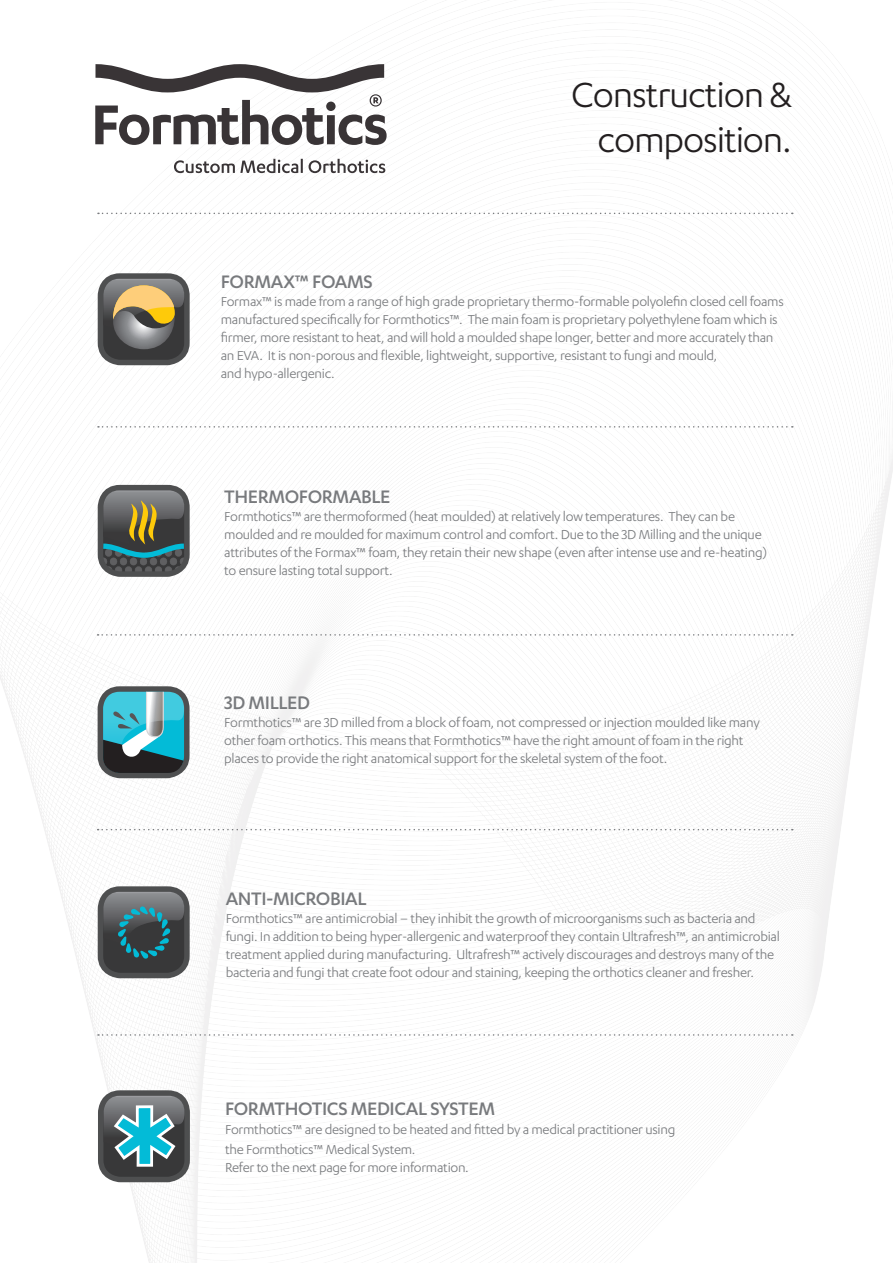
<style>
.page{position:relative;width:893px;height:1263px;background:#fff}
.page>*{position:absolute;margin:0;border:0;box-sizing:border-box;transform-origin:0 0}
.FT_tabs{font:40.5px "Karbon";letter-spacing:-.03em;color:#231f20}
.FT_tabs-2{font:500 21px "Karbon";letter-spacing:-.02em;color:#787a7d}
.FT_tabs-3{font:15px/18px "Karbon";letter-spacing:-.02em;color:#787a7d}
</style>
<div class="page">
<img style="left:0;top:12px;width:893px;height:1251px">
<svg style="left:174px;top:159px;width:211px;height:14px"></svg>
<svg style="left:95px;top:64px;width:292px;height:81px"></svg>
<svg style="left:98px;top:213px;width:695px;height:1px"></svg>
<svg style="left:98px;top:426px;width:695px;height:2px"></svg>
<svg style="left:98px;top:634px;width:695px;height:2px"></svg>
<svg style="left:98px;top:829px;width:695px;height:1px"></svg>
<svg style="left:98px;top:1034px;width:695px;height:2px"></svg>
<img style="left:100px;top:560px;width:87px;height:13px">
<div style="left:98px;top:485px;width:92px;height:92px;border:5px solid #4e4f50;border-radius:20px"></div>
<div style="left:98px;top:686px;width:92px;height:92px;border:5px solid #4e4f50;border-radius:20px"></div>
<svg style="left:103px;top:691px;width:81px;height:82px;background:#4a99a5"></svg>
<div style="left:101px;top:1093px;width:86px;height:86px;background:#383839;border-radius:20px"></div>
<div style="left:98px;top:1090px;width:92px;height:92px;border:5px solid #4e4f50;border-radius:20px"></div>
<div style="left:100px;top:276px;width:87px;height:86px;background:#383839;border-radius:20px"></div>
<div style="left:98px;top:273px;width:92px;height:92px;border:5px solid #4e4f50;border-radius:20px"></div>
<svg style="left:103px;top:279px;width:81px;height:70px"></svg>
<div style="left:100px;top:889px;width:87px;height:86px;background:#383839;border-radius:20px"></div>
<div style="left:98px;top:886px;width:92px;height:92px;border:5px solid #4e4f50;border-radius:20px"></div>
<svg style="left:103px;top:892px;width:81px;height:67px"></svg>
<svg style="left:98px;top:490px;width:91px;height:70px;background:#5e675c"></svg>
<svg style="left:104px;top:1096px;width:81px;height:72px"></svg>
<p class="FT_tabs" style="left:571px;top:72px;width:222px">Construction &amp;</p>
<p class="FT_tabs" style="left:597px;top:117px;width:196px">composition.</p>
<p class="FT_tabs-2" style="left:221px;top:269px;width:154px">FORMAX™ FOAMS</p>
<p class="FT_tabs-3" style="left:221px;top:292px;width:565px">Formax™ is made from a range of high grade proprietary thermo-formable polyolefin closed cell foams</p>
<p class="FT_tabs-3" style="left:221px;top:310px;width:558px">manufactured specifically for Formthotics™. The main foam is proprietary polyethylene foam which is</p>
<p class="FT_tabs-3" style="left:221px;top:328px;width:554px">firmer, more resistant to heat, and will hold a moulded shape longer, better and more accurately than</p>
<p class="FT_tabs-3" style="left:221px;top:346px;width:498px">an EVA. It is non-porous and flexible, lightweight, supportive, resistant to fungi and mould,</p>
<p class="FT_tabs-3" style="left:221px;top:364px;width:116px">and hypo-allergenic.</p>
<p class="FT_tabs-2" style="left:224px;top:485px;width:168px">THERMOFORMABLE</p>
<p class="FT_tabs-3" style="left:224px;top:507px;width:544px">Formthotics™ are thermoformed (heat moulded) at relatively low temperatures. They can be moulded and re moulded for maximum control and comfort. Due to the 3D Milling and the unique attributes of the Formax™ foam, they retain their new shape (even after intense use and re-heating) to ensure lasting total support.</p>
<p class="FT_tabs-2" style="left:224px;top:691px;width:87px">3D MILLED</p>
<p class="FT_tabs-3" style="left:224px;top:713px;width:537px">Formthotics™ are 3D milled from a block of foam, not compressed or injection moulded like many</p>
<p class="FT_tabs-3" style="left:224px;top:731px;width:521px">other foam orthotics. This means that Formthotics™ have the right amount of foam in the right</p>
<p class="FT_tabs-3" style="left:224px;top:749px;width:444px">places to provide the right anatomical support for the skeletal system of the foot.</p>
<p class="FT_tabs-2" style="left:226px;top:886px;width:142px">ANTI-MICROBIAL</p>
<p class="FT_tabs-3" style="left:226px;top:909px;width:531px">Formthotics™ are antimicrobial – they inhibit the growth of microorganisms such as bacteria and</p>
<p class="FT_tabs-3" style="left:226px;top:927px;width:556px">fungi. In addition to being hyper-allergenic and waterproof they contain Ultrafresh™, an antimicrobial</p>
<p class="FT_tabs-3" style="left:226px;top:945px;width:550px">treatment applied during manufacturing. Ultrafresh™ actively discourages and destroys many of the</p>
<p class="FT_tabs-3" style="left:226px;top:963px;width:530px">bacteria and fungi that create foot odour and staining, keeping the orthotics cleaner and fresher.</p>
<p class="FT_tabs-2" style="left:225px;top:1097px;width:272px">FORMTHOTICS MEDICAL SYSTEM</p>
<p class="FT_tabs-3" style="left:225px;top:1120px;width:452px">Formthotics™ are designed to be heated and fitted by a medical practitioner using</p>
<p class="FT_tabs-3" style="left:225px;top:1140px;width:192px">the Formthotics™ Medical System.</p>
<p class="FT_tabs-3" style="left:225px;top:1158px;width:245px">Refer to the next page for more information.</p>
</div>
